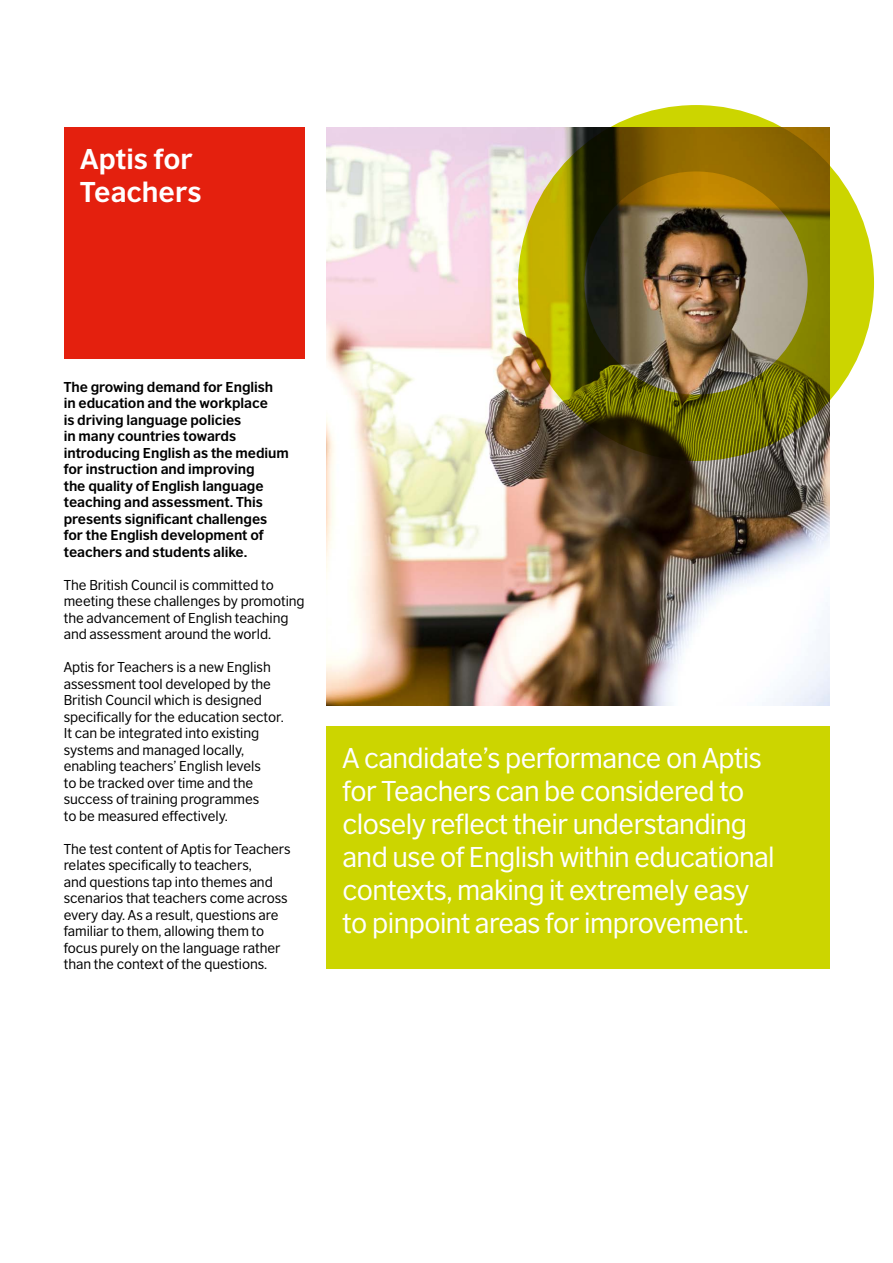
<style>
.page{position:relative;width:893px;height:1263px;background:#fff}
.page>*{position:absolute;margin:0;border:0;box-sizing:border-box;transform-origin:0 0}
.t1{font:27px/33px "British Council Sans";letter-spacing:-.02em;color:#fff}
.t2{font:700 27px/33px "British Council Sans";color:#fff}
.t3{font:13.5px/16.5px "British Council Sans";letter-spacing:-.005em;color:#000}
.t4{font:700 13.5px/16.5px "British Council Sans";letter-spacing:-.005em;color:#000}
</style>
<div class="page">
<div style="left:64px;top:128px;width:241px;height:231px;background:#e4200e"></div>
<div style="left:326px;top:726px;width:503px;height:243px;background:#ccd500"></div>
<img style="left:326px;top:128px;width:503px;height:577px">
<div style="left:518px;top:105px;width:356px;height:356px;border:66px solid #ccd500;border-radius:50%"></div>
<h1 class="t2" style="left:80px;top:142px;width:123px">Aptis for<br>Teachers</h1>
<p class="t4" style="left:64px;top:378px;width:227px">The growing demand for English<br>in education and the workplace<br>is driving language policies<br>in many countries towards introducing English as the medium for instruction and improving<br>the quality of English language teaching and assessment. This presents significant challenges for the English development of teachers and students alike.</p>
<p class="t3" style="left:64px;top:576px;width:242px">The British Council is committed to meeting these challenges by promoting the advancement of English teaching and assessment around the world.</p>
<p class="t3" style="left:64px;top:659px;width:222px">Aptis for Teachers is a new English assessment tool developed by the British Council which is designed specifically for the education sector.<br>It can be integrated into existing systems and managed locally, enabling teachers’ English levels<br>to be tracked over time and the success of training programmes<br>to be measured effectively.</p>
<p class="t3" style="left:64px;top:840px;width:228px">The test content of Aptis for Teachers relates specifically to teachers,<br>and questions tap into themes and scenarios that teachers come across every day. As a result, questions are familiar to them, allowing them to focus purely on the language rather than the context of the questions.</p>
<h1 class="t1" style="left:342px;top:741px;width:434px">A candidate’s performance on Aptis for Teachers can be considered to closely reflect their understanding and use of English within educational contexts, making it extremely easy to pinpoint areas for improvement.</h1>
</div>
